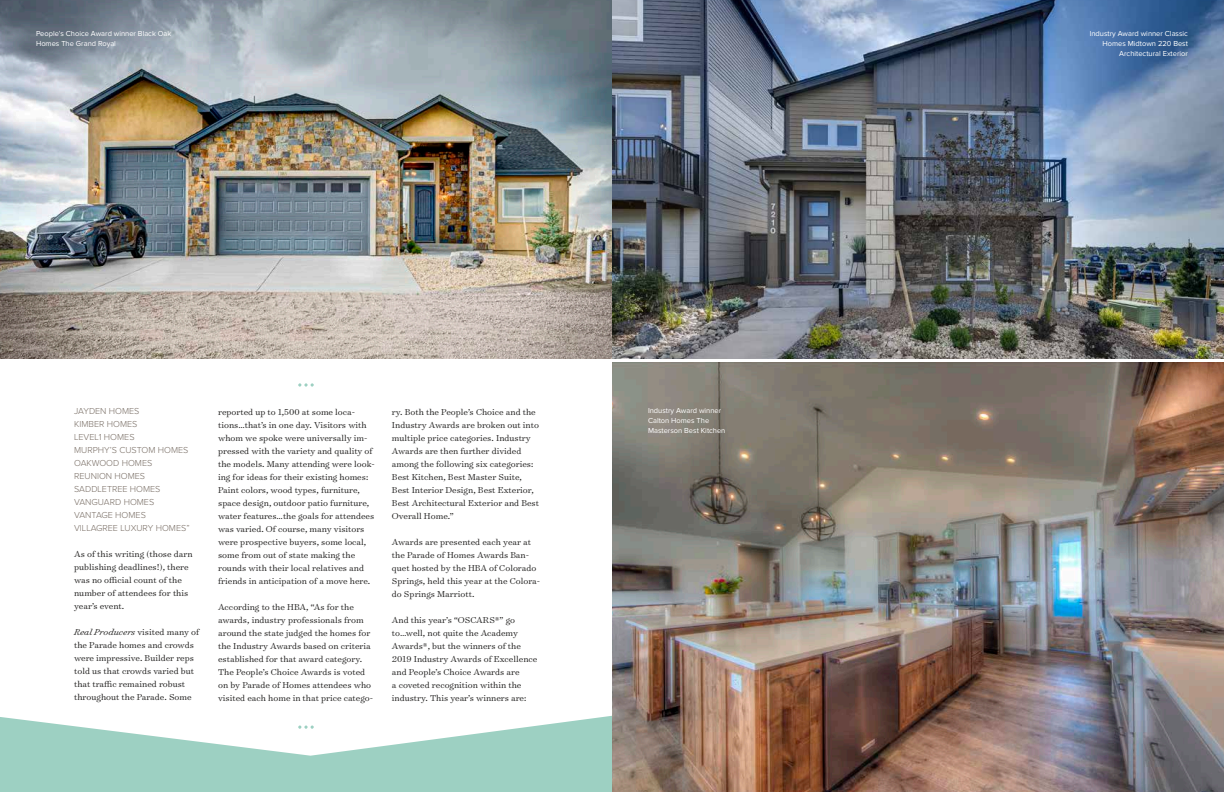
<style>
.page{position:relative;width:1224px;height:792px;background:#fff}
.page>*{position:absolute;margin:0;border:0;box-sizing:border-box;transform-origin:0 0}
.t1{font:300 9.8px/13px "Surveyor Text";color:#1c1b1a}
.t2{font:300 9px/13px "Proxima Nova";color:#796e65}
.t3{font:7.5px/10px "Proxima Nova";color:#fff}
.s1{font-style:italic}
</style>
<div class="page">
<svg style="left:0;top:716px;width:612px;height:76px;fill:#9dd0c2"></svg>
<img style="left:0;top:0;width:1224px;height:359px">
<svg style="left:298px;top:383px;width:16px;height:4px"></svg>
<svg style="left:298px;top:726px;width:16px;height:3px"></svg>
<img style="left:612px;top:363px;width:612px;height:429px">
<p class="t3" style="left:36px;top:28px;width:137px">People’s Choice Award winner Black Oak<br>Homes The Grand Royal</p>
<p class="t2" style="left:74px;top:405px;width:117px">JAYDEN HOMES<br>KIMBER HOMES<br>LEVEL1 HOMES<br>MURPHY’S CUSTOM HOMES<br>OAKWOOD HOMES<br>REUNION HOMES<br>SADDLETREE HOMES<br>VANGUARD HOMES<br>VANTAGE HOMES<br>VILLAGREE LUXURY HOMES”</p>
<p class="t1" style="left:74px;top:548px;width:120px">As of this writing (those darn publishing deadlines!), there was no official count of the number of attendees for this year’s event.</p>
<p class="t1" style="left:74px;top:626px;width:126px"><span class="s1">Real Producers</span> visited many of the Parade homes and crowds were impressive. Builder reps told us that crowds varied but that traffic remained robust throughout the Parade. Some</p>
<p class="t1" style="left:218px;top:405px;width:158px">reported up to 1,500 at some loca&shy;tions…that’s in one day. Visitors with whom we spoke were universally im&shy;pressed with the variety and quality of the models. Many attending were look&shy;ing for ideas for their existing homes:<br>Paint colors, wood types, furniture, space design, outdoor patio furniture, water features…the goals for attendees was varied. Of course, many visitors were prospective buyers, some local, some from out of state making the rounds with their local relatives and friends in anticipation of a move here.</p>
<p class="t1" style="left:218px;top:600px;width:156px">According to the HBA, “As for the awards, industry professionals from around the state judged the homes for the Industry Awards based on criteria established for that award category.<br>The People’s Choice Awards is voted on by Parade of Homes attendees who visited each home in that price catego-</p>
<p class="t1" style="left:392px;top:405px;width:149px">ry. Both the People’s Choice and the Industry Awards are broken out into multiple price categories. Industry Awards are then further divided among the following six categories:<br>Best Kitchen, Best Master Suite, Best Interior Design, Best Exterior, Best Architectural Exterior and Best Overall Home.”</p>
<p class="t1" style="left:392px;top:535px;width:150px">Awards are presented each year at the Parade of Homes Awards Ban&shy;quet hosted by the HBA of Colorado<br>Springs, held this year at the Colora&shy;do Springs Marriott.</p>
<p class="t1" style="left:392px;top:613px;width:147px">And this year’s “OSCARS®” go to…well, not quite the Academy<br>Awards®, but the winners of the<br>2019 Industry Awards of Excellence and People’s Choice Awards are<br>a coveted recognition within the industry. This year’s winners are:</p>
<p class="t3" style="left:648px;top:406px;width:79px">Industry Award winner<br>Calton Homes The<br>Masterson Best Kitchen</p>
<p class="t3" style="left:1090px;top:28px;width:100px;text-align:right">Industry Award winner Classic<br>Homes Midtown 220 Best<br>Architectural Exterior</p>
</div>
